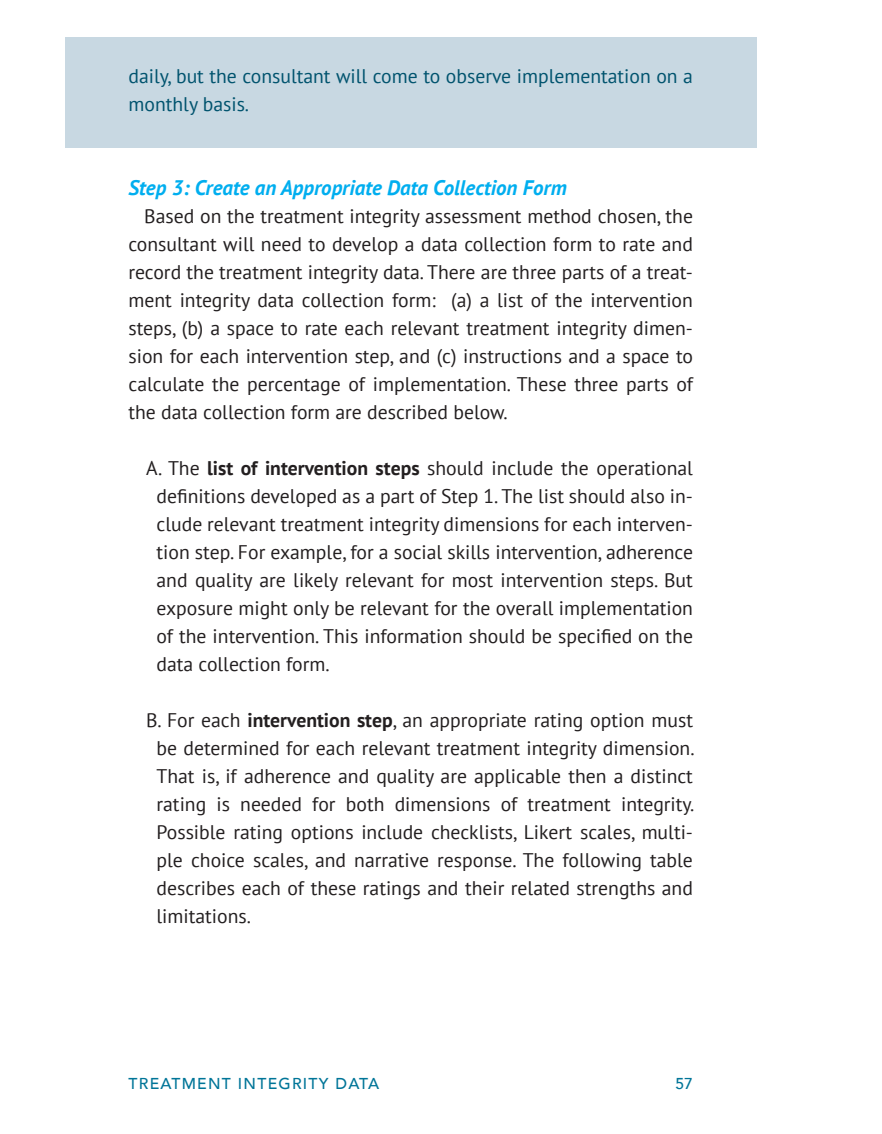
<style>
.page{position:relative;width:882px;height:1134px;background:#fff}
.page>*{position:absolute;margin:0;border:0;box-sizing:border-box;transform-origin:0 0}
.text{font:italic 700 21px "PT Sans";color:#00aeef}
.text-2{font:19.6px/28px "PT Sans";color:#231f20;text-align:justify}
.text-3{font:19.6px/28px "PT Sans";color:#00536e}
.t1{font:500 15.75px "Avenir";letter-spacing:.08em;color:#007598}
.s1{font-weight:700}
</style>
<div class="page">
<div style="left:65px;top:38px;width:692px;height:110px;background:#c8d8e2"></div>
<p class="text-3" style="left:129px;top:62px;width:566px">daily, but the consultant will come to observe implementation on a monthly basis.</p>
<p class="text" style="left:129px;top:174px;width:440px">Step 3: Create an Appropriate Data Collection Form</p>
<p class="text-2" style="left:129px;top:202px;width:566px;text-indent:16px">Based on the treatment integrity assessment method chosen, the consultant will need to develop a data collection form to rate and record the treatment integrity data. There are three parts of a treat&shy;ment integrity data collection form: (a) a list of the intervention steps, (b) a space to rate each relevant treatment integrity dimen&shy;sion for each intervention step, and (c) instructions and a space to calculate the percentage of implementation. These three parts of the data collection form are described below.</p>
<p class="text-2" style="left:157px;top:454px;width:538px;text-indent:-11px">A. The <span class="s1">list of intervention steps</span> should include the operational definitions developed as a part of Step 1. The list should also in&shy;clude relevant treatment integrity dimensions for each interven&shy;tion step. For example, for a social skills intervention, adherence and quality are likely relevant for most intervention steps. But exposure might only be relevant for the overall implementation of the intervention. This information should be specified on the data collection form.</p>
<p class="text-2" style="left:157px;top:706px;width:540px;text-indent:-10px">B. For each <span class="s1">intervention step</span>, an appropriate rating option must be determined for each relevant treatment integrity dimension.<br>That is, if adherence and quality are applicable then a distinct rating is needed for both dimensions of treatment integrity.<br>Possible rating options include checklists, Likert scales, multi&shy;ple choice scales, and narrative response. The following table describes each of these ratings and their related strengths and limitations.</p>
<p class="t1" style="left:129px;top:1070px;width:252px">TREATMENT INTEGRITY DATA</p>
<p class="t1" style="left:675px;top:1070px;width:19px">57</p>
</div>
